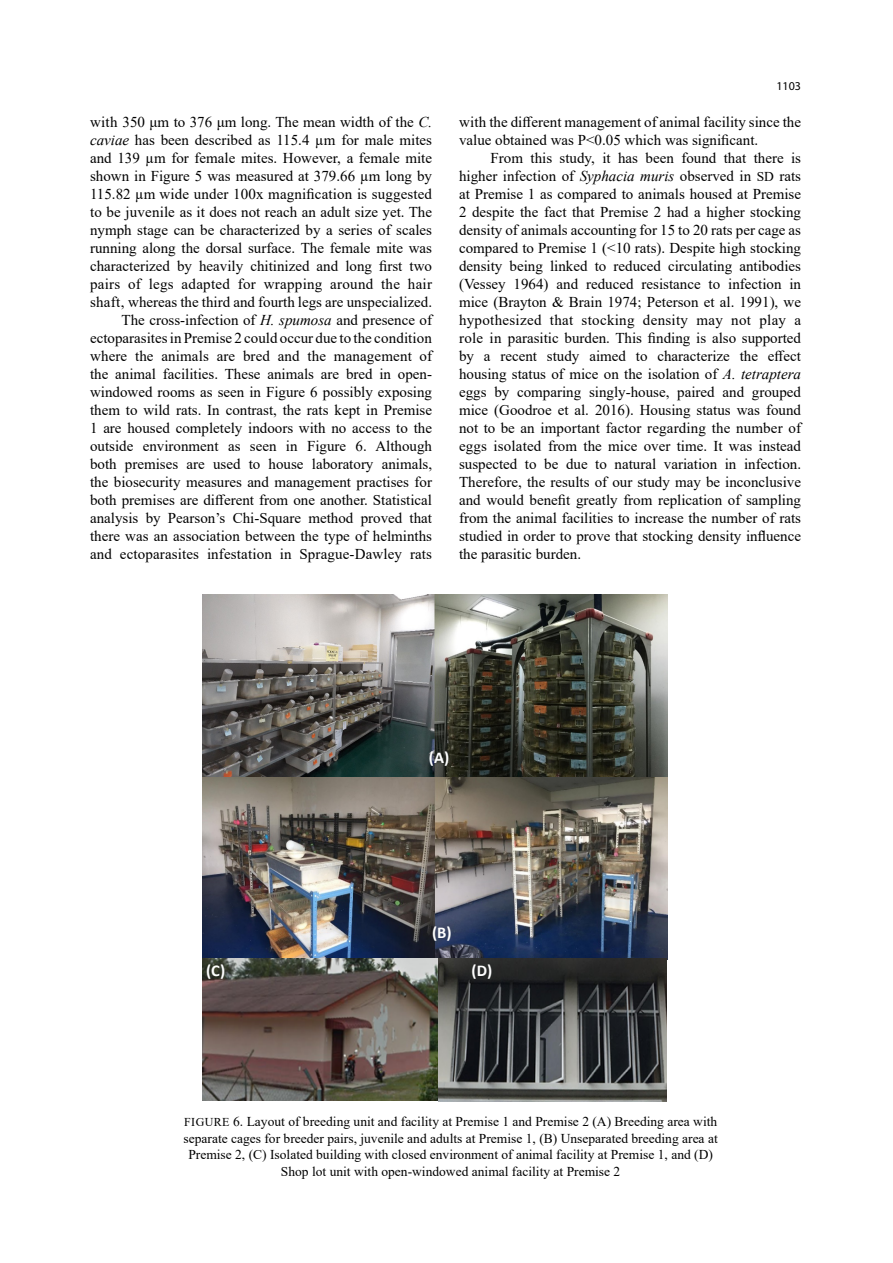
<style>
.page{position:relative;width:893px;height:1263px;background:#fff}
.page>*{position:absolute;margin:0;border:0;box-sizing:border-box;transform-origin:0 0}
.t1{font:700 16.5px "Calibri";color:#fff}
.t2{font:15px/18px "Times New Roman";color:#000;text-align:right}
.t3{font:13.5px "Times New Roman";color:#000}
.t4{font:12px "Times New Roman";color:#000}
.t5{font:12px "Myriad Pro";color:#000}
.s1{font-style:italic}
.s2{font-size:13.5px}
</style>
<div class="page">
<img style="left:202px;top:595px;width:466px;height:506px">
<p class="t5" style="left:776px;top:79px;width:26px">1103</p>
<p class="t2" style="left:90px;top:113px;width:344px">with 350 μm to 376 μm long. The mean width of the <span class="s1">C. caviae</span> has been described as 115.4 µm for male mites and 139 µm for female mites. However, a female mite shown in Figure 5 was measured at 379.66 µm long by 115.82 µm wide under 100x magnification is suggested to be juvenile as it does not reach an adult size yet. The nymph stage can be characterized by a series of scales running along the dorsal surface. The female mite was characterized by heavily chitinized and long first two pairs of legs adapted for wrapping around the hair shaft, whereas the third and fourth legs are unspecialized.<br>The cross-infection of <span class="s1">H. spumosa</span> and presence of ectoparasites in Premise 2 could occur due to the condition where the animals are bred and the management of the animal facilities. These animals are bred in open&shy;windowed rooms as seen in Figure 6 possibly exposing them to wild rats. In contrast, the rats kept in Premise 1 are housed completely indoors with no access to the outside environment as seen in Figure 6. Although both premises are used to house laboratory animals, the biosecurity measures and management practises for both premises are different from one another. Statistical analysis by Pearson’s Chi-Square method proved that there was an association between the type of helminths and ectoparasites infestation in Sprague-Dawley rats</p>
<p class="t2" style="left:459px;top:113px;width:344px;text-align:left">with the different management of animal facility since the value obtained was P&lt;0.05 which was significant.</p>
<p class="t2" style="left:459px;top:149px;width:344px;text-align:justify;text-indent:32px">From this study, it has been found that there is higher infection of <span class="s1">Syphacia muris</span> observed in <span class="s2">SD</span> rats at Premise 1 as compared to animals housed at Premise 2 despite the fact that Premise 2 had a higher stocking density of animals accounting for 15 to 20 rats per cage as compared to Premise 1 (&lt;10 rats). Despite high stocking density being linked to reduced circulating antibodies (Vessey 1964) and reduced resistance to infection in mice (Brayton &amp; Brain 1974; Peterson et al. 1991), we hypothesized that stocking density may not play a role in parasitic burden. This finding is also supported by a recent study aimed to characterize the effect housing status of mice on the isolation of <span class="s1">A. tetraptera </span>eggs by comparing singly-house, paired and grouped mice (Goodroe et al. 2016). Housing status was found not to be an important factor regarding the number of eggs isolated from the mice over time. It was instead suspected to be due to natural variation in infection.<br>Therefore, the results of our study may be inconclusive and would benefit greatly from replication of sampling from the animal facilities to increase the number of rats studied in order to prove that stocking density influence the parasitic burden.</p>
<p class="t1" style="left:429px;top:745px;width:22px">(A)</p>
<p class="t1" style="left:432px;top:921px;width:21px">(B)</p>
<p class="t1" style="left:206px;top:958px;width:21px">(C)</p>
<p class="t1" style="left:472px;top:958px;width:22px">(D)</p>
<p class="t4" style="left:184px;top:1114px;width:30px">Figure</p>
<p class="t3" style="left:233px;top:1112px;width:486px">6. Layout of breeding unit and facility at Premise 1 and Premise 2 (A) Breeding area with</p>
<p class="t3" style="left:184px;top:1129px;width:536px">separate cages for breeder pairs, juvenile and adults at Premise 1, (B) Unseparated breeding area at</p>
<p class="t3" style="left:188px;top:1145px;width:526px">Premise 2, (C) Isolated building with closed environment of animal facility at Premise 1, and (D)</p>
<p class="t3" style="left:281px;top:1162px;width:341px">Shop lot unit with open-windowed animal facility at Premise 2</p>
</div>
